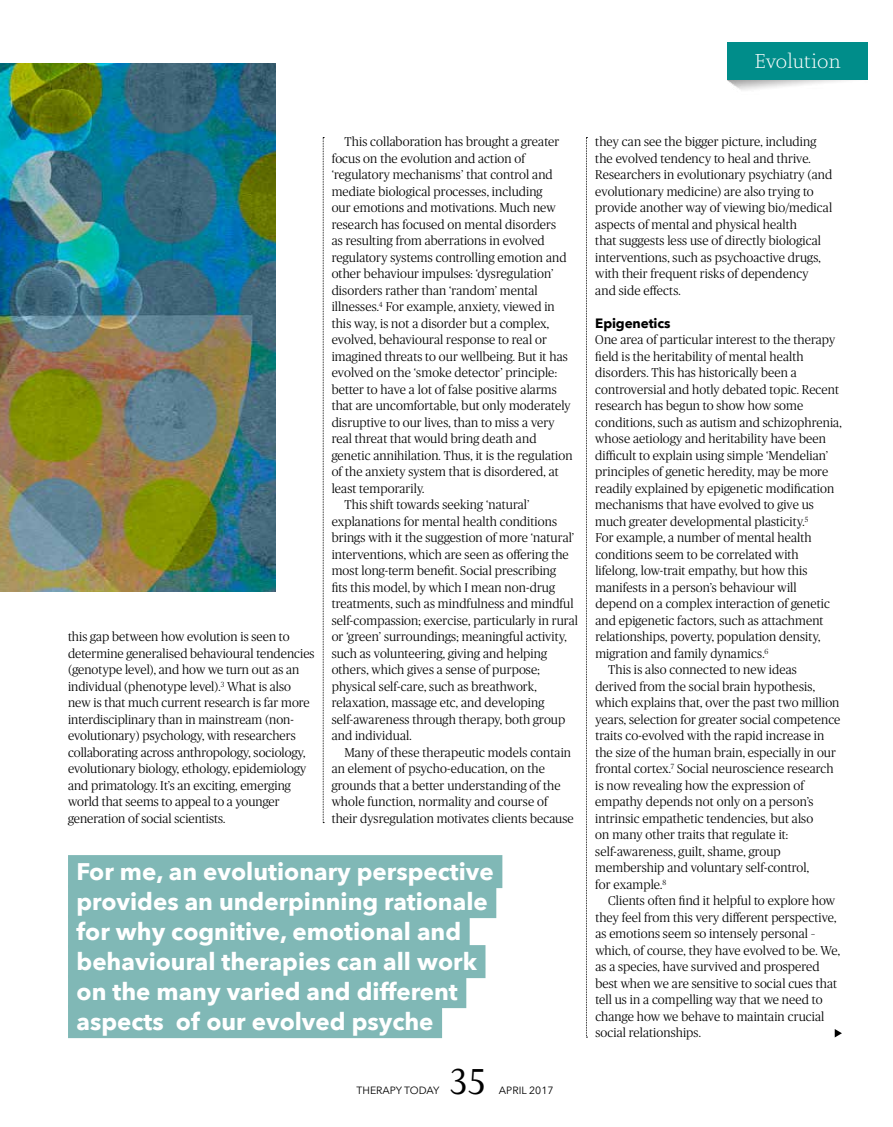
<style>
.page{position:relative;width:893px;height:1127px;background:#fff}
.page>*{position:absolute;margin:0;border:0;box-sizing:border-box;transform-origin:0 0}
.t1{font:37.5px "Joanna Nova";color:#000}
.t2{font:700 24px/30px "Avenir Next";color:#fff}
.t3{font:300 21px "Joanna Nova";letter-spacing:-.01em;color:#fff}
.t4{font:700 13.5px "Avenir Next";letter-spacing:-.01em;color:#000}
.t5{font:300 12.75px/16.5px "Publico";letter-spacing:.01em;color:#000}
.t6{font:10.5px "Avenir Next";color:#000}
</style>
<div class="page">
<img style="left:727px;top:80px;width:123px;height:10px">
<div style="left:727px;top:43px;width:140px;height:37px;background:#008d8a"></div>
<img style="left:0;top:64px;width:275px;height:528px">
<svg style="left:323px;top:137px;width:1px;height:686px"></svg>
<svg style="left:586px;top:137px;width:1px;height:901px"></svg>
<svg style="left:835px;top:1029px;width:7px;height:8px"></svg>
<div style="left:68px;top:855px;width:434px;height:33px;background:#80b8b6"></div>
<div style="left:68px;top:885px;width:428px;height:33px;background:#80b8b6"></div>
<div style="left:68px;top:915px;width:402px;height:33px;background:#80b8b6"></div>
<div style="left:68px;top:945px;width:417px;height:33px;background:#80b8b6"></div>
<div style="left:68px;top:975px;width:398px;height:33px;background:#80b8b6"></div>
<div style="left:68px;top:1005px;width:374px;height:33px;background:#80b8b6"></div>
<h3 class="t3" style="left:754px;top:47px;width:89px">Evolution</h3>
<p class="t5" style="left:68px;top:628px;width:248px">this gap between how evolution is seen to determine generalised behavioural tendencies (genotype level), and how we turn out as an individual (phenotype level).<sup>3</sup> What is also new is that much current research is far more interdisciplinary than in mainstream (non&shy;evolutionary) psychology, with researchers collaborating across anthropology, sociology, evolutionary biology, ethology, epidemiology and primatology. It’s an exciting, emerging world that seems to appeal to a younger generation of social scientists.</p>
<p class="t5" style="left:344px;top:133px;width:216px">This collaboration has brought a greater</p>
<p class="t5" style="left:332px;top:149px;width:195px">focus on the evolution and action of</p>
<p class="t5" style="left:332px;top:166px;width:223px">‘regulatory mechanisms’ that control and</p>
<p class="t5" style="left:332px;top:182px;width:212px">mediate biological processes, including</p>
<p class="t5" style="left:332px;top:199px;width:226px">our emotions and motivations. Much new</p>
<p class="t5" style="left:332px;top:215px;width:226px">research has focused on mental disorders</p>
<p class="t5" style="left:332px;top:232px;width:215px">as resulting from aberrations in evolved</p>
<p class="t5" style="left:332px;top:248px;width:236px">regulatory systems controlling emotion and</p>
<p class="t5" style="left:332px;top:265px;width:223px">other behaviour impulses: ‘dysregulation’</p>
<p class="t5" style="left:332px;top:281px;width:208px">disorders rather than ‘random’ mental</p>
<p class="t5" style="left:332px;top:298px;width:225px">illnesses.<sup>4</sup> For example, anxiety, viewed in</p>
<p class="t5" style="left:332px;top:314px;width:219px">this way, is not a disorder but a complex,</p>
<p class="t5" style="left:332px;top:331px;width:217px">evolved, behavioural response to real or</p>
<p class="t5" style="left:332px;top:347px;width:238px">imagined threats to our wellbeing. But it has</p>
<p class="t5" style="left:332px;top:364px;width:227px">evolved on the ‘smoke detector’ principle:</p>
<p class="t5" style="left:332px;top:380px;width:227px">better to have a lot of false positive alarms</p>
<p class="t5" style="left:332px;top:397px;width:241px">that are uncomfortable, but only moderately</p>
<p class="t5" style="left:332px;top:413px;width:224px">disruptive to our lives, than to miss a very</p>
<p class="t5" style="left:332px;top:430px;width:206px">real threat that would bring death and</p>
<p class="t5" style="left:332px;top:446px;width:242px">genetic annihilation. Thus, it is the regulation</p>
<p class="t5" style="left:332px;top:463px;width:228px">of the anxiety system that is disordered, at</p>
<p class="t5" style="left:332px;top:479px;width:94px">least temporarily.</p>
<p class="t5" style="left:344px;top:496px;width:186px">This shift towards seeking ‘natural’</p>
<p class="t5" style="left:332px;top:512px;width:227px">explanations for mental health conditions</p>
<p class="t5" style="left:332px;top:529px;width:244px">brings with it the suggestion of more ‘natural’</p>
<p class="t5" style="left:332px;top:545px;width:239px">interventions, which are seen as offering the</p>
<p class="t5" style="left:332px;top:562px;width:226px">most long-term benefit. Social prescribing</p>
<p class="t5" style="left:332px;top:578px;width:225px">fits this model, by which I mean non-drug</p>
<p class="t5" style="left:332px;top:595px;width:243px">treatments, such as mindfulness and mindful</p>
<p class="t5" style="left:332px;top:611px;width:248px">self-compassion; exercise, particularly in rural</p>
<p class="t5" style="left:332px;top:628px;width:237px">or ‘green’ surroundings; meaningful activity,</p>
<p class="t5" style="left:332px;top:644px;width:217px">such as volunteering, giving and helping</p>
<p class="t5" style="left:332px;top:661px;width:210px">others, which gives a sense of purpose;</p>
<p class="t5" style="left:332px;top:677px;width:207px">physical self-care, such as breathwork,</p>
<p class="t5" style="left:332px;top:694px;width:214px">relaxation, massage etc, and developing</p>
<p class="t5" style="left:332px;top:710px;width:235px">self-awareness through therapy, both group</p>
<p class="t5" style="left:332px;top:727px;width:81px">and individual.</p>
<p class="t5" style="left:344px;top:743px;width:228px">Many of these therapeutic models contain</p>
<p class="t5" style="left:332px;top:760px;width:215px">an element of psycho-education, on the</p>
<p class="t5" style="left:332px;top:776px;width:230px">grounds that a better understanding of the</p>
<p class="t5" style="left:332px;top:793px;width:217px">whole function, normality and course of</p>
<p class="t5" style="left:332px;top:809px;width:244px">their dysregulation motivates clients because</p>
<h2 class="t2" style="left:77px;top:856px;width:419px">For me, an evolutionary perspective provides an underpinning rationale for why cognitive, emotional and behavioural therapies can all work on the many varied and different aspects of our evolved psyche</h2>
<p class="t6" style="left:356px;top:1081px;width:85px">THERAPY TODAY</p>
<h1 class="t1" style="left:450px;top:1056px;width:38px">35</h1>
<p class="t6" style="left:499px;top:1081px;width:56px">APRIL 2017</p>
<p class="t5" style="left:595px;top:133px;width:238px">they can see the bigger picture, including the evolved tendency to heal and thrive.<br>Researchers in evolutionary psychiatry (and evolutionary medicine) are also trying to provide another way of viewing bio/medical aspects of mental and physical health<br>that suggests less use of directly biological interventions, such as psychoactive drugs, with their frequent risks of dependency and side effects.</p>
<p class="t4" style="left:595px;top:311px;width:77px">Epigenetics</p>
<p class="t5" style="left:595px;top:331px;width:241px">One area of particular interest to the therapy</p>
<p class="t5" style="left:595px;top:347px;width:210px">field is the heritability of mental health</p>
<p class="t5" style="left:595px;top:364px;width:203px">disorders. This has historically been a</p>
<p class="t5" style="left:595px;top:380px;width:245px">controversial and hotly debated topic. Recent</p>
<p class="t5" style="left:595px;top:397px;width:209px">research has begun to show how some</p>
<p class="t5" style="left:595px;top:413px;width:248px">conditions, such as autism and schizophrenia,</p>
<p class="t5" style="left:595px;top:430px;width:232px">whose aetiology and heritability have been</p>
<p class="t5" style="left:595px;top:446px;width:234px">difficult to explain using simple ‘Mendelian’</p>
<p class="t5" style="left:595px;top:463px;width:234px">principles of genetic heredity, may be more</p>
<p class="t5" style="left:595px;top:479px;width:241px">readily explained by epigenetic modification</p>
<p class="t5" style="left:595px;top:496px;width:220px">mechanisms that have evolved to give us</p>
<p class="t5" style="left:595px;top:512px;width:214px">much greater developmental plasticity.<sup>5</sup></p>
<p class="t5" style="left:595px;top:529px;width:218px">For example, a number of mental health</p>
<p class="t5" style="left:595px;top:545px;width:205px">conditions seem to be correlated with</p>
<p class="t5" style="left:595px;top:562px;width:214px">lifelong, low-trait empathy, but how this</p>
<p class="t5" style="left:595px;top:578px;width:203px">manifests in a person’s behaviour will</p>
<p class="t5" style="left:595px;top:595px;width:236px">depend on a complex interaction of genetic</p>
<p class="t5" style="left:595px;top:611px;width:230px">and epigenetic factors, such as attachment</p>
<p class="t5" style="left:595px;top:628px;width:227px">relationships, poverty, population density,</p>
<p class="t5" style="left:595px;top:644px;width:174px">migration and family dynamics.<sup>6</sup></p>
<p class="t5" style="left:608px;top:661px;width:190px">This is also connected to new ideas</p>
<p class="t5" style="left:595px;top:677px;width:221px">derived from the social brain hypothesis,</p>
<p class="t5" style="left:595px;top:694px;width:246px">which explains that, over the past two million</p>
<p class="t5" style="left:595px;top:710px;width:247px">years, selection for greater social competence</p>
<p class="t5" style="left:595px;top:727px;width:230px">traits co-evolved with the rapid increase in</p>
<p class="t5" style="left:595px;top:743px;width:242px">the size of the human brain, especially in our</p>
<p class="t5" style="left:595px;top:760px;width:240px">frontal cortex.<sup>7</sup> Social neuroscience research</p>
<p class="t5" style="left:595px;top:776px;width:210px">is now revealing how the expression of</p>
<p class="t5" style="left:595px;top:793px;width:220px">empathy depends not only on a person’s</p>
<p class="t5" style="left:595px;top:809px;width:219px">intrinsic empathetic tendencies, but also</p>
<p class="t5" style="left:595px;top:826px;width:194px">on many other traits that regulate it:</p>
<p class="t5" style="left:595px;top:842px;width:187px">self-awareness, guilt, shame, group</p>
<p class="t5" style="left:595px;top:859px;width:215px">membership and voluntary self-control,</p>
<p class="t5" style="left:595px;top:875px;width:73px">for example.<sup>8</sup></p>
<p class="t5" style="left:608px;top:892px;width:228px">Clients often find it helpful to explore how</p>
<p class="t5" style="left:595px;top:908px;width:243px">they feel from this very different perspective,</p>
<p class="t5" style="left:595px;top:925px;width:222px">as emotions seem so intensely personal –</p>
<p class="t5" style="left:595px;top:941px;width:246px">which, of course, they have evolved to be. We,</p>
<p class="t5" style="left:595px;top:958px;width:226px">as a species, have survived and prospered</p>
<p class="t5" style="left:595px;top:974px;width:243px">best when we are sensitive to social cues that</p>
<p class="t5" style="left:595px;top:991px;width:229px">tell us in a compelling way that we need to</p>
<p class="t5" style="left:595px;top:1007px;width:230px">change how we behave to maintain crucial</p>
<p class="t5" style="left:595px;top:1024px;width:107px">social relationships.</p>
</div>
